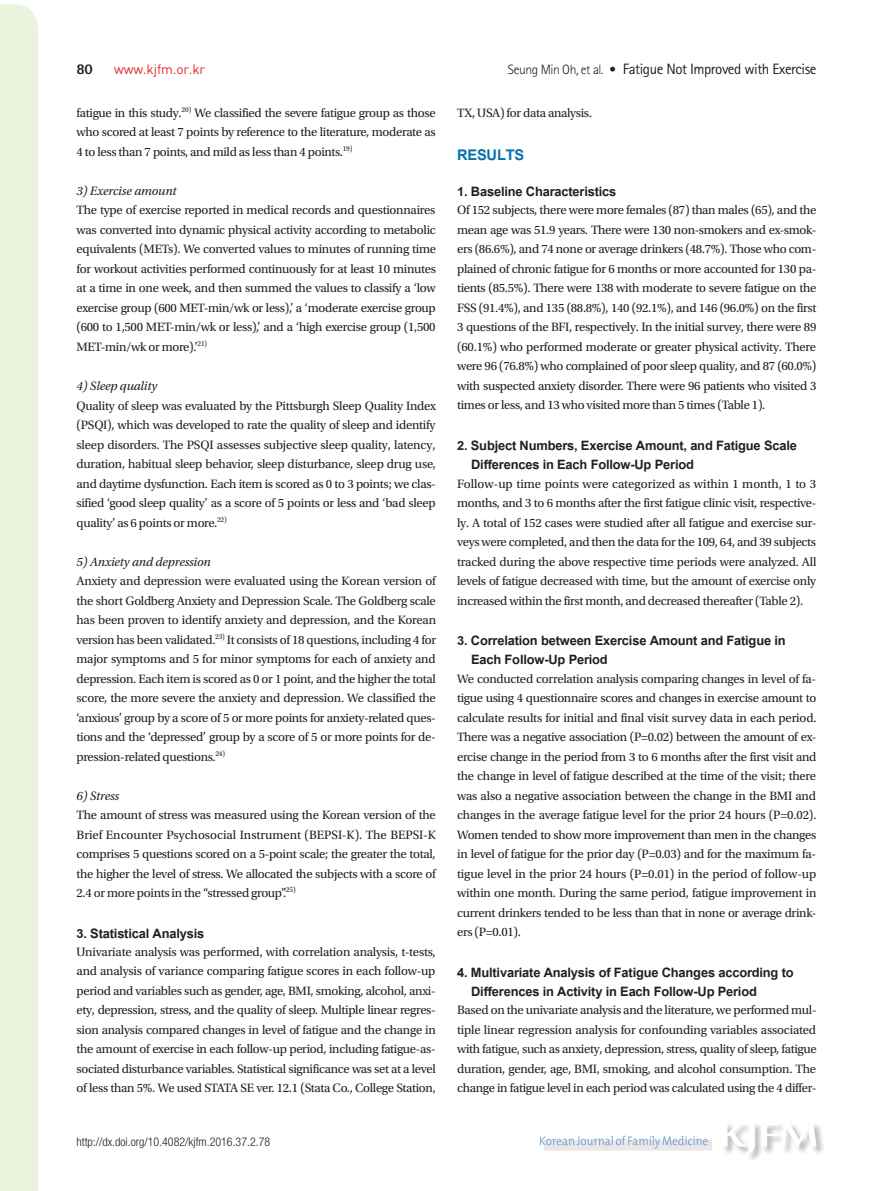
<style>
.page{position:relative;width:893px;height:1191px;background:#fff}
.page>*{position:absolute;margin:0;border:0;box-sizing:border-box;transform-origin:0 0}
.t1{font:700 20.4px "Utsaah";letter-spacing:-.01em;color:#0872ad}
.t2{font:700 18px/18.9px "Utsaah";letter-spacing:-.01em;color:#231f20}
.t3{font:15px "Rotis Sans Serif Std";letter-spacing:-.03em;color:#231f20}
.t4{font:800 15px "Rotis Sans Serif Std";color:#231f20}
.t5{font:13.5px "Dinreg";letter-spacing:-.01em;color:#e02a30}
.t6{font:12.75px/19.5px "Utopia Std";letter-spacing:-.025em;color:#231f20;text-align:justify}
.t7{font:italic 12.75px "Utopia Std";letter-spacing:-.01em;color:#231f20}
.t8{font:300 condensed 12px "Helvetica Neue LT Std";color:#231f20}
.s1{font-weight:300;font-size:13.5px}
</style>
<div class="page">
<div style="left:0;top:4px;width:38px;height:1187px;background:#eaf3dc"></div>
<div style="left:721px;top:1122px;width:104px;height:40px;background:#231f20;opacity:.3"></div>
<svg style="left:722px;top:1122px;width:94px;height:32px"></svg>
<div style="left:544px;top:1140px;width:168px;height:10px;background:#e8e8e9"></div>
<svg style="left:540px;top:1135px;width:168px;height:13px"></svg>
<p class="t4" style="left:77px;top:60px;width:18px">80</p>
<p class="t5" style="left:114px;top:61px;width:93px">www.kjfm.or.kr</p>
<p class="t3" style="left:508px;top:60px;width:310px"><span class="s1">Seung Min Oh, et al. •</span> Fatigue Not Improved with Exercise</p>
<p class="t6" style="left:77px;top:103px;width:361px">fatigue in this study.<sup>20)</sup> We classified the severe fatigue group as those who scored at least 7 points by reference to the literature, moderate as 4 to less than 7 points, and mild as less than 4 points.<sup>19)</sup></p>
<p class="t7" style="left:77px;top:184px;width:101px">3) Exercise amount</p>
<p class="t6" style="left:77px;top:201px;width:361px">The type of exercise reported in medical records and questionnaires was converted into dynamic physical activity according to metabolic equivalents (METs). We converted values to minutes of running time for workout activities performed continuously for at least 10 minutes at a time in one week, and then summed the values to classify a ‘low exercise group (600 MET-min/wk or less),’ a ‘moderate exercise group (600 to 1,500 MET-min/wk or less),’ and a ‘high exercise group (1,500<br>MET-min/wk or more).’<sup>21)</sup></p>
<p class="t7" style="left:77px;top:379px;width:82px">4) Sleep quality</p>
<p class="t6" style="left:77px;top:396px;width:361px">Quality of sleep was evaluated by the Pittsburgh Sleep Quality Index (PSQI), which was developed to rate the quality of sleep and identify sleep disorders. The PSQI assesses subjective sleep quality, latency, duration, habitual sleep behavior, sleep disturbance, sleep drug use, and daytime dysfunction. Each item is scored as 0 to 3 points; we clas&shy;sified ‘good sleep quality’ as a score of 5 points or less and ‘bad sleep quality’ as 6 points or more.<sup>22)</sup></p>
<p class="t7" style="left:77px;top:554px;width:136px">5) Anxiety and depression</p>
<p class="t6" style="left:77px;top:571px;width:361px">Anxiety and depression were evaluated using the Korean version of the short Goldberg Anxiety and Depression Scale. The Goldberg scale has been proven to identify anxiety and depression, and the Korean version has been validated.<sup>23)</sup> It consists of 18 questions, including 4 for major symptoms and 5 for minor symptoms for each of anxiety and depression. Each item is scored as 0 or 1 point, and the higher the total score, the more severe the anxiety and depression. We classified the ‘anxious’ group by a score of 5 or more points for anxiety-related ques&shy;tions and the ‘depressed’ group by a score of 5 or more points for de&shy;pression-related questions.<sup>24)</sup></p>
<p class="t7" style="left:77px;top:788px;width:44px">6) Stress</p>
<p class="t6" style="left:77px;top:805px;width:361px">The amount of stress was measured using the Korean version of the Brief Encounter Psychosocial Instrument (BEPSI-K). The BEPSI-K comprises 5 questions scored on a 5-point scale; the greater the total, the higher the level of stress. We allocated the subjects with a score of 2.4 or more points in the “stressed group”.<sup>25)</sup></p>
<h2 class="t2" style="left:77px;top:924px;width:129px">3. Statistical Analysis</h2>
<p class="t6" style="left:77px;top:942px;width:361px">Univariate analysis was performed, with correlation analysis, t-tests, and analysis of variance comparing fatigue scores in each follow-up period and variables such as gender, age, BMI, smoking, alcohol, anxi&shy;ety, depression, stress, and the quality of sleep. Multiple linear regres&shy;sion analysis compared changes in level of fatigue and the change in the amount of exercise in each follow-up period, including fatigue-as&shy;sociated disturbance variables. Statistical significance was set at a level of less than 5%. We used STATA SE ver. 12.1 (Stata Co., College Station,</p>
<p class="t8" style="left:77px;top:1134px;width:195px">http://dx.doi.org/10.4082/kjfm.2016.37.2.78</p>
<p class="t6" style="left:457px;top:103px;width:136px">TX, USA) for data analysis.</p>
<h1 class="t1" style="left:457px;top:145px;width:69px">RESULTS</h1>
<h2 class="t2" style="left:457px;top:183px;width:161px">1. Baseline Characteristics</h2>
<p class="t6" style="left:457px;top:201px;width:361px">Of 152 subjects, there were more females (87) than males (65), and the mean age was 51.9 years. There were 130 non-smokers and ex-smok&shy;ers (86.6%), and 74 none or average drinkers (48.7%). Those who com&shy;plained of chronic fatigue for 6 months or more accounted for 130 pa&shy;tients (85.5%). There were 138 with moderate to severe fatigue on the FSS (91.4%), and 135 (88.8%), 140 (92.1%), and 146 (96.0%) on the first 3 questions of the BFI, respectively. In the initial survey, there were 89 (60.1%) who performed moderate or greater physical activity. There were 96 (76.8%) who complained of poor sleep quality, and 87 (60.0%) with suspected anxiety disorder. There were 96 patients who visited 3 times or less, and 13 who visited more than 5 times (Table 1).</p>
<h2 class="t2" style="left:471px;top:437px;width:327px;text-indent:-14px">2. Subject Numbers, Exercise Amount, and Fatigue Scale<br>Differences in Each Follow-Up Period</h2>
<p class="t6" style="left:457px;top:474px;width:361px">Follow-up time points were categorized as within 1 month, 1 to 3 months, and 3 to 6 months after the first fatigue clinic visit, respective&shy;ly. A total of 152 cases were studied after all fatigue and exercise sur&shy;veys were completed, and then the data for the 109, 64, and 39 subjects tracked during the above respective time periods were analyzed. All levels of fatigue decreased with time, but the amount of exercise only increased within the first month, and decreased thereafter (Table 2).</p>
<h2 class="t2" style="left:471px;top:632px;width:316px;text-indent:-14px">3. Correlation between Exercise Amount and Fatigue in<br>Each Follow-Up Period</h2>
<p class="t6" style="left:457px;top:669px;width:361px">We conducted correlation analysis comparing changes in level of fa&shy;tigue using 4 questionnaire scores and changes in exercise amount to calculate results for initial and final visit survey data in each period.<br>There was a negative association (P=0.02) between the amount of ex&shy;ercise change in the period from 3 to 6 months after the first visit and the change in level of fatigue described at the time of the visit; there was also a negative association between the change in the BMI and changes in the average fatigue level for the prior 24 hours (P=0.02).<br>Women tended to show more improvement than men in the changes in level of fatigue for the prior day (P=0.03) and for the maximum fa&shy;tigue level in the prior 24 hours (P=0.01) in the period of follow-up within one month. During the same period, fatigue improvement in current drinkers tended to be less than that in none or average drink&shy;ers (P=0.01).</p>
<h2 class="t2" style="left:471px;top:963px;width:324px;text-indent:-14px">4. Multivariate Analysis of Fatigue Changes according to<br>Differences in Activity in Each Follow-Up Period</h2>
<p class="t6" style="left:457px;top:1000px;width:361px">Based on the univariate analysis and the literature, we performed mul&shy;tiple linear regression analysis for confounding variables associated with fatigue, such as anxiety, depression, stress, quality of sleep, fatigue duration, gender, age, BMI, smoking, and alcohol consumption. The change in fatigue level in each period was calculated using the 4 differ-</p>
</div>
